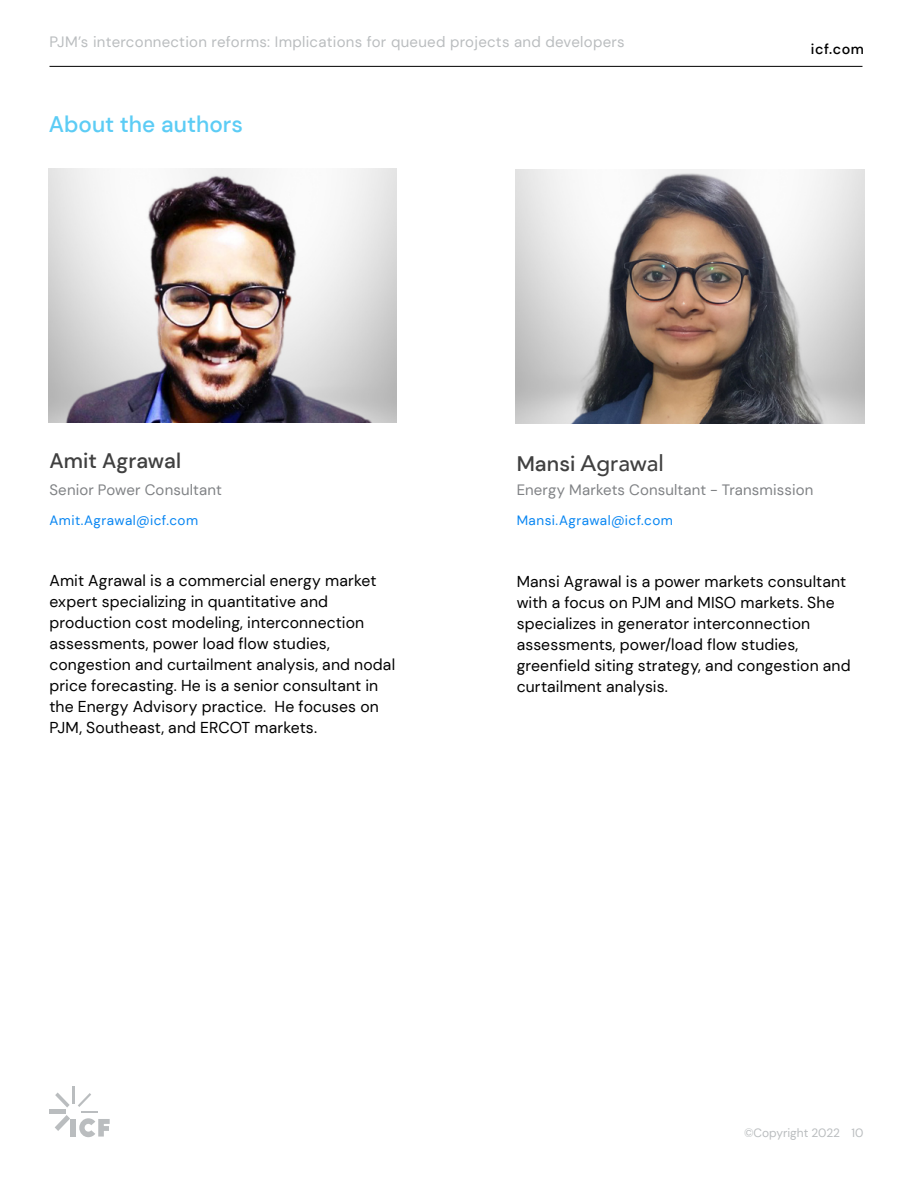
<style>
.page{position:relative;width:918px;height:1188px;background:#fff}
.page>*{position:absolute;margin:0;border:0;box-sizing:border-box;transform-origin:0 0}
.t1{font:500 22.5px "DM Sans";color:#5cccf5}
.t2{font:500 22.5px "Avenir";letter-spacing:-.005em;color:#404040}
.t3{font:500 21px "DM Sans";color:#404040}
.t4{font:15.75px/21px "DM Sans";letter-spacing:.005em;color:#000}
.t5{font:15px "DM Sans";letter-spacing:.02em;color:#babdbf}
.t6{font:15px "DM Sans";letter-spacing:.01em;color:#808285}
.t7{font:500 14.25px "DM Sans";letter-spacing:.04em;color:#000}
.t8{font:13.5px "DM Sans";letter-spacing:.035em;color:#0785f2}
.t9{font:12px "DM Sans";color:#babdbf}
.s1{font-family:"DM Sans";font-size:21px}
</style>
<div class="page">
<svg style="left:79px;top:1118px;width:31px;height:19px"></svg>
<div style="left:71px;top:1119px;width:5px;height:18px;background:#babdbf"></div>
<svg style="left:55px;top:1115px;width:15px;height:16px"></svg>
<div style="left:49px;top:1109px;width:17px;height:5px;background:#babdbf"></div>
<svg style="left:55px;top:1093px;width:15px;height:15px"></svg>
<hr style="left:72px;top:1086px;width:3px;height:18px;background:#babdbf">
<svg style="left:78px;top:1093px;width:20px;height:19px"></svg>
<hr style="left:50px;top:66px;width:812px;height:1px;background:#000">
<img style="left:49px;top:169px;width:348px;height:254px">
<img style="left:516px;top:170px;width:348px;height:254px">
<p class="t5" style="left:50px;top:32px;width:577px">PJM’s interconnection reforms: Implications for queued projects and developers</p>
<h1 class="t1" style="left:49px;top:111px;width:196px">About the authors</h1>
<p class="t7" style="left:811px;top:41px;width:55px">icf.com</p>
<h2 class="t3" style="left:50px;top:448px;width:133px">Amit Agrawal</h2>
<h1 class="t2" style="left:517px;top:444px;width:149px"><span class="s1">Mansi</span> Agrawal</h1>
<p class="t8" style="left:50px;top:512px;width:150px">Amit.Agrawal@icf.com</p>
<p class="t8" style="left:517px;top:512px;width:158px">Mansi.Agrawal@icf.com</p>
<p class="t6" style="left:50px;top:480px;width:174px">Senior Power Consultant</p>
<p class="t6" style="left:517px;top:480px;width:298px">Energy Markets Consultant - Transmission</p>
<p class="t4" style="left:50px;top:570px;width:347px">Amit Agrawal is a commercial energy market expert specializing in quantitative and production cost modeling, interconnection assessments, power load flow studies, congestion and curtailment analysis, and nodal price forecasting. He is a senior consultant in the Energy Advisory practice. He focuses on PJM, Southeast, and ERCOT markets.</p>
<p class="t4" style="left:517px;top:571px;width:336px">Mansi Agrawal is a power markets consultant with a focus on PJM and MISO markets. She specializes in generator interconnection assessments, power/load flow studies, greenfield siting strategy, and congestion and curtailment analysis.</p>
<p class="t9" style="left:744px;top:1125px;width:121px">©Copyright 2022 10</p>
</div>
